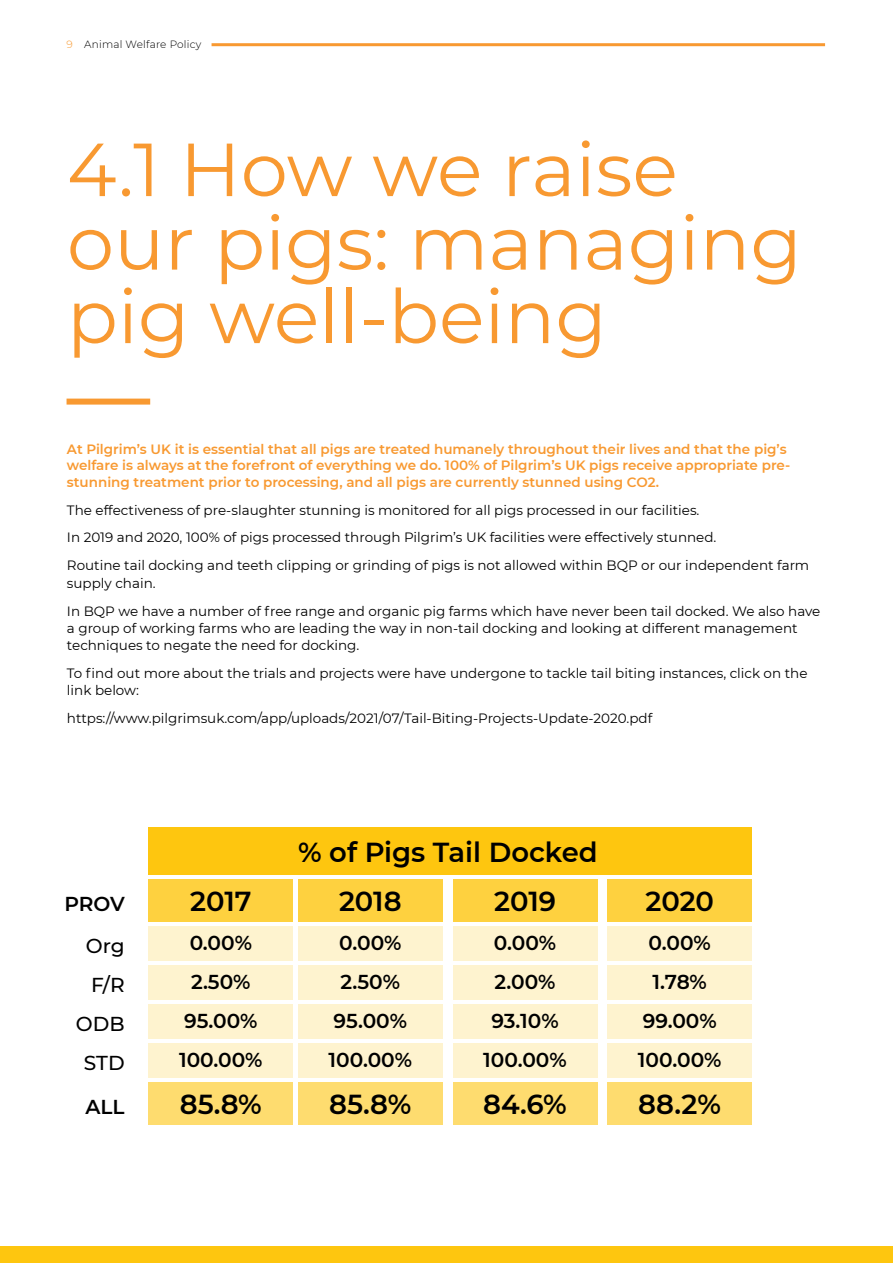
<style>
.page{position:relative;width:893px;height:1263px;background:#fff}
.page>*{position:absolute;margin:0;border:0;box-sizing:border-box;transform-origin:0 0}
.main_header{font:75px/73.5px "Montserrat";color:#f89931}
.Subheading_Orange{font:600 27.45px "Montserrat";color:#000}
.Subheading_Orange-2{font:600 20.1px "Montserrat";color:#000}
.Subheading_Orange-3{font:500 20.1px "Montserrat";color:#000}
.Body{font:13.5px/17.2px "Montserrat";color:#000}
.Subheading_Orange-4{font:600 13.5px/16.5px "Montserrat";color:#f89931}
.t1{font:300 10.5px "Montserrat";letter-spacing:.02em;color:#000}
.s1{color:#f89931}
</style>
<div class="page">
<hr style="left:212px;top:43px;width:613px;height:3px;background:#f89931">
<div style="left:0;top:1247px;width:893px;height:16px;background:#fec60f"></div>
<div style="left:67px;top:399px;width:83px;height:6px;background:#f89931"></div>
<div style="left:149px;top:1082px;width:144px;height:42px;background:#fedc6f"></div>
<div style="left:298px;top:1082px;width:144px;height:42px;background:#fedc6f"></div>
<div style="left:453px;top:1082px;width:144px;height:42px;background:#fedc6f"></div>
<div style="left:608px;top:1082px;width:144px;height:42px;background:#fedc6f"></div>
<div style="left:149px;top:827px;width:603px;height:48px;background:#fec60f"></div>
<div style="left:149px;top:879px;width:144px;height:43px;background:#fed13f"></div>
<div style="left:298px;top:879px;width:144px;height:43px;background:#fed13f"></div>
<div style="left:453px;top:879px;width:144px;height:43px;background:#fed13f"></div>
<div style="left:608px;top:879px;width:144px;height:43px;background:#fed13f"></div>
<div style="left:149px;top:926px;width:144px;height:35px;background:#fef3cf"></div>
<div style="left:298px;top:926px;width:144px;height:35px;background:#fef3cf"></div>
<div style="left:453px;top:926px;width:144px;height:35px;background:#fef3cf"></div>
<div style="left:608px;top:926px;width:144px;height:35px;background:#fef3cf"></div>
<div style="left:149px;top:1004px;width:144px;height:34px;background:#fef3cf"></div>
<div style="left:298px;top:1004px;width:144px;height:34px;background:#fef3cf"></div>
<div style="left:453px;top:1004px;width:144px;height:34px;background:#fef3cf"></div>
<div style="left:608px;top:1004px;width:144px;height:34px;background:#fef3cf"></div>
<div style="left:149px;top:965px;width:144px;height:35px;background:#fef3cf"></div>
<div style="left:298px;top:965px;width:144px;height:35px;background:#fef3cf"></div>
<div style="left:453px;top:965px;width:144px;height:35px;background:#fef3cf"></div>
<div style="left:608px;top:965px;width:144px;height:35px;background:#fef3cf"></div>
<div style="left:149px;top:1043px;width:144px;height:34px;background:#fef3cf"></div>
<div style="left:298px;top:1043px;width:144px;height:34px;background:#fef3cf"></div>
<div style="left:453px;top:1043px;width:144px;height:34px;background:#fef3cf"></div>
<div style="left:608px;top:1043px;width:144px;height:34px;background:#fef3cf"></div>
<p class="t1" style="left:67px;top:37px;width:136px"><span class="s1">9</span> Animal Welfare Policy</p>
<p class="main_header" style="left:67px;top:130px;width:736px">4.1 How we raise our pigs: managing pig well-being</p>
<p class="Subheading_Orange-4" style="left:67px;top:440px;width:725px">At Pilgrim’s UK it is essential that all pigs are treated humanely throughout their lives and that the pig’s welfare is always at the forefront of everything we do. 100% of Pilgrim’s UK pigs receive appropriate pre&shy;stunning treatment prior to processing, and all pigs are currently stunned using CO2.</p>
<p class="Body" style="left:67px;top:501px;width:634px">The effectiveness of pre-slaughter stunning is monitored for all pigs processed in our facilities.</p>
<p class="Body" style="left:67px;top:529px;width:651px">In 2019 and 2020, 100% of pigs processed through Pilgrim’s UK facilities were effectively stunned.</p>
<p class="Body" style="left:67px;top:556px;width:744px">Routine tail docking and teeth clipping or grinding of pigs is not allowed within BQP or our independent farm supply chain.</p>
<p class="Body" style="left:67px;top:602px;width:755px">In BQP we have a number of free range and organic pig farms which have never been tail docked. We also have a group of working farms who are leading the way in non-tail docking and looking at different management techniques to negate the need for docking.</p>
<p class="Body" style="left:67px;top:664px;width:742px">To find out more about the trials and projects were have undergone to tackle tail biting instances, click on the link below:</p>
<p class="Body" style="left:67px;top:709px;width:587px">https://www.pilgrimsuk.com/app/uploads/2021/07/Tail-Biting-Projects-Update-2020.pdf</p>
<p class="Subheading_Orange-2" style="left:64px;top:890px;width:62px">PROV</p>
<p class="Subheading_Orange-3" style="left:86px;top:932px;width:40px">Org</p>
<p class="Subheading_Orange-3" style="left:91px;top:971px;width:35px">F/R</p>
<p class="Subheading_Orange-3" style="left:76px;top:1010px;width:50px">ODB</p>
<p class="Subheading_Orange-3" style="left:84px;top:1049px;width:42px">STD</p>
<p class="Subheading_Orange-2" style="left:86px;top:1092px;width:41px">ALL</p>
<p class="Subheading_Orange" style="left:298px;top:832px;width:301px">% of Pigs Tail Docked</p>
<p class="Subheading_Orange" style="left:190px;top:882px;width:63px">2017</p>
<p class="Subheading_Orange" style="left:339px;top:882px;width:64px">2018</p>
<p class="Subheading_Orange" style="left:494px;top:882px;width:63px">2019</p>
<p class="Subheading_Orange" style="left:645px;top:882px;width:70px">2020</p>
<p class="Subheading_Orange-2" style="left:190px;top:929px;width:64px">0.00%</p>
<p class="Subheading_Orange-2" style="left:339px;top:929px;width:64px">0.00%</p>
<p class="Subheading_Orange-2" style="left:494px;top:929px;width:64px">0.00%</p>
<p class="Subheading_Orange-2" style="left:649px;top:929px;width:64px">0.00%</p>
<p class="Subheading_Orange-2" style="left:191px;top:968px;width:61px">2.50%</p>
<p class="Subheading_Orange-2" style="left:341px;top:968px;width:61px">2.50%</p>
<p class="Subheading_Orange-2" style="left:495px;top:968px;width:62px">2.00%</p>
<p class="Subheading_Orange-2" style="left:653px;top:968px;width:56px">1.78%</p>
<p class="Subheading_Orange-2" style="left:184px;top:1007px;width:75px">95.00%</p>
<p class="Subheading_Orange-2" style="left:334px;top:1007px;width:75px">95.00%</p>
<p class="Subheading_Orange-2" style="left:491px;top:1007px;width:69px">93.10%</p>
<p class="Subheading_Orange-2" style="left:643px;top:1007px;width:76px">99.00%</p>
<p class="Subheading_Orange-2" style="left:179px;top:1045px;width:85px">100.00%</p>
<p class="Subheading_Orange-2" style="left:329px;top:1045px;width:85px">100.00%</p>
<p class="Subheading_Orange-2" style="left:483px;top:1045px;width:85px">100.00%</p>
<p class="Subheading_Orange-2" style="left:638px;top:1045px;width:85px">100.00%</p>
<p class="Subheading_Orange" style="left:180px;top:1085px;width:84px">85.8%</p>
<p class="Subheading_Orange" style="left:329px;top:1085px;width:84px">85.8%</p>
<p class="Subheading_Orange" style="left:483px;top:1085px;width:85px">84.6%</p>
<p class="Subheading_Orange" style="left:638px;top:1085px;width:84px">88.2%</p>
</div>
